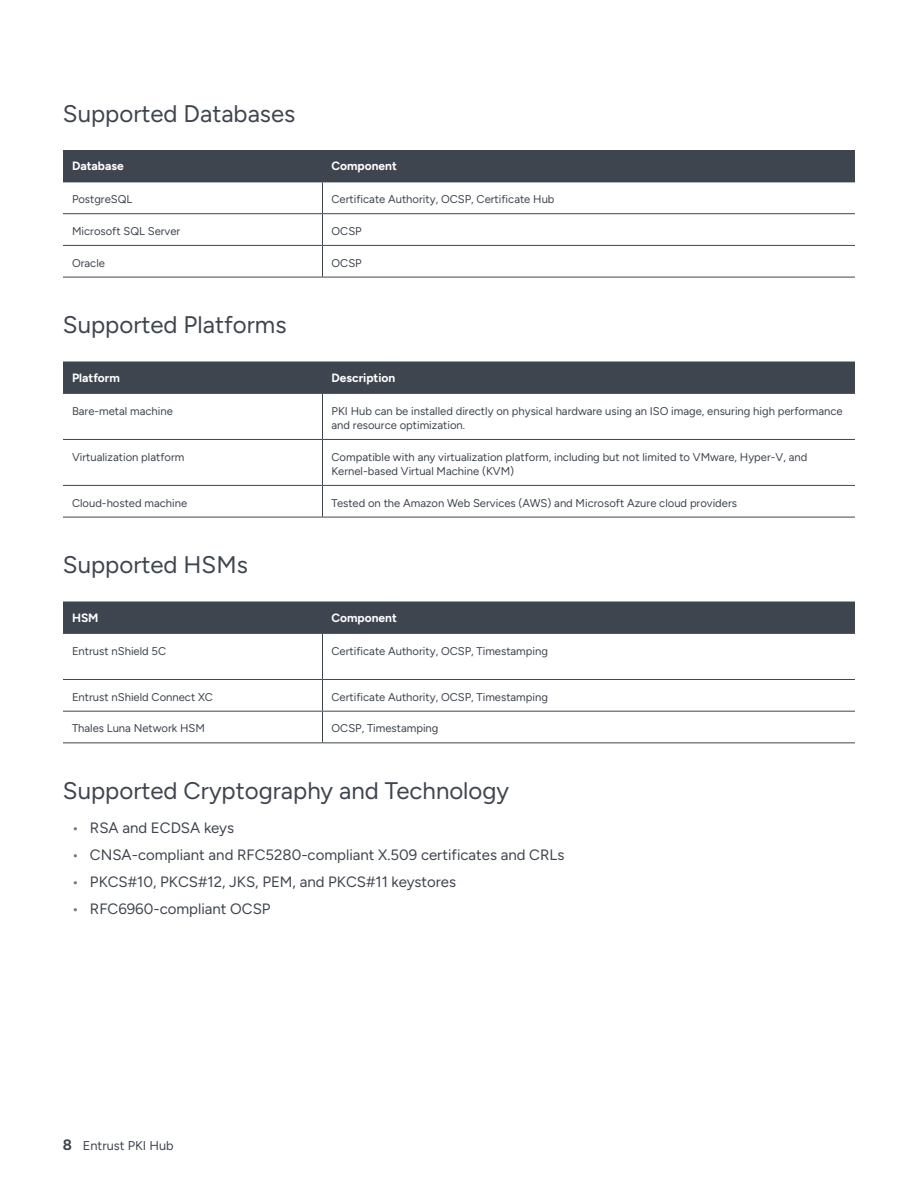
<style>
.page{position:relative;width:918px;height:1188px;background:#fff}
.page>*{position:absolute;margin:0;border:0;box-sizing:border-box;transform-origin:0 0}
.t1{font:24px "Figtree";color:#3f454f}
.t2{font:15px "Figtree";color:#3f454f}
.t3{font:12.75px "Figtree";color:#3f454f}
.t4{font:700 12px "Figtree";color:#fff}
.t5{font:11.25px/14.2px "Figtree";color:#3f454f}
.s1{color:#6f747b}
.s2{font-weight:700;font-size:15px}
</style>
<div class="page">
<div style="left:63px;top:150px;width:792px;height:32px;background:#3f454f"></div>
<hr style="left:322px;top:182px;width:1px;height:31px;background:#3f454f">
<hr style="left:63px;top:213px;width:259px;height:1px;background:#3f454f">
<hr style="left:322px;top:213px;width:533px;height:1px;background:#3f454f">
<hr style="left:322px;top:214px;width:1px;height:31px;background:#3f454f">
<hr style="left:63px;top:245px;width:259px;height:1px;background:#3f454f">
<hr style="left:322px;top:245px;width:533px;height:1px;background:#3f454f">
<hr style="left:322px;top:246px;width:1px;height:31px;background:#3f454f">
<hr style="left:63px;top:277px;width:259px;height:1px;background:#3f454f">
<hr style="left:322px;top:277px;width:533px;height:1px;background:#3f454f">
<div style="left:63px;top:362px;width:792px;height:32px;background:#3f454f"></div>
<hr style="left:322px;top:394px;width:1px;height:45px;background:#3f454f">
<hr style="left:63px;top:439px;width:259px;height:1px;background:#3f454f">
<hr style="left:322px;top:439px;width:533px;height:1px;background:#3f454f">
<hr style="left:322px;top:440px;width:1px;height:45px;background:#3f454f">
<hr style="left:63px;top:485px;width:259px;height:1px;background:#3f454f">
<hr style="left:322px;top:485px;width:533px;height:1px;background:#3f454f">
<hr style="left:322px;top:486px;width:1px;height:31px;background:#3f454f">
<hr style="left:63px;top:517px;width:259px;height:1px;background:#3f454f">
<hr style="left:322px;top:517px;width:533px;height:1px;background:#3f454f">
<div style="left:63px;top:602px;width:792px;height:32px;background:#3f454f"></div>
<hr style="left:322px;top:634px;width:1px;height:45px;background:#3f454f">
<hr style="left:63px;top:679px;width:259px;height:1px;background:#3f454f">
<hr style="left:322px;top:679px;width:533px;height:1px;background:#3f454f">
<hr style="left:322px;top:680px;width:1px;height:31px;background:#3f454f">
<hr style="left:63px;top:711px;width:259px;height:1px;background:#3f454f">
<hr style="left:322px;top:711px;width:533px;height:1px;background:#3f454f">
<hr style="left:322px;top:712px;width:1px;height:30px;background:#3f454f">
<hr style="left:63px;top:742px;width:259px;height:1px;background:#3f454f">
<hr style="left:322px;top:742px;width:533px;height:1px;background:#3f454f">
<h1 class="t1" style="left:63px;top:100px;width:234px">Supported Databases</h1>
<p class="t4" style="left:72px;top:159px;width:53px">Database</p>
<p class="t4" style="left:332px;top:159px;width:67px">Component</p>
<p class="t5" style="left:72px;top:192px;width:62px">PostgreSQL</p>
<p class="t5" style="left:332px;top:192px;width:225px">Certificate Authority, OCSP, Certificate Hub</p>
<p class="t5" style="left:72px;top:224px;width:110px">Microsoft SQL Server</p>
<p class="t5" style="left:332px;top:224px;width:32px">OCSP</p>
<p class="t5" style="left:72px;top:256px;width:34px">Oracle</p>
<p class="t5" style="left:332px;top:256px;width:32px">OCSP</p>
<h1 class="t1" style="left:63px;top:311px;width:225px">Supported Platforms</h1>
<p class="t4" style="left:72px;top:371px;width:49px">Platform</p>
<p class="t4" style="left:332px;top:371px;width:65px">Description</p>
<p class="t5" style="left:72px;top:404px;width:102px">Bare-metal machine</p>
<p class="t5" style="left:332px;top:404px;width:513px">PKI Hub can be installed directly on physical hardware using an ISO image, ensuring high performance and resource optimization.</p>
<p class="t5" style="left:72px;top:450px;width:114px">Virtualization platform</p>
<p class="t5" style="left:332px;top:450px;width:477px">Compatible with any virtualization platform, including but not limited to VMware, Hyper-V, and<br>Kernel-based Virtual Machine (KVM)</p>
<p class="t5" style="left:72px;top:496px;width:117px">Cloud-hosted machine</p>
<p class="t5" style="left:332px;top:496px;width:407px">Tested on the Amazon Web Services (AWS) and Microsoft Azure cloud providers</p>
<h1 class="t1" style="left:63px;top:551px;width:186px">Supported HSMs</h1>
<p class="t4" style="left:72px;top:611px;width:28px">HSM</p>
<p class="t4" style="left:332px;top:611px;width:67px">Component</p>
<p class="t5" style="left:72px;top:644px;width:96px">Entrust nShield 5C</p>
<p class="t5" style="left:332px;top:644px;width:218px">Certificate Authority, OCSP, Timestamping</p>
<p class="t5" style="left:72px;top:690px;width:143px">Entrust nShield Connect XC</p>
<p class="t5" style="left:332px;top:690px;width:218px">Certificate Authority, OCSP, Timestamping</p>
<p class="t5" style="left:72px;top:721px;width:135px">Thales Luna Network HSM</p>
<p class="t5" style="left:332px;top:721px;width:109px">OCSP, Timestamping</p>
<h1 class="t1" style="left:63px;top:777px;width:448px">Supported Cryptography and Technology</h1>
<h2 class="t2" style="left:72px;top:819px;width:164px"><span class="s1">•</span> RSA and ECDSA keys</h2>
<h2 class="t2" style="left:72px;top:846px;width:494px"><span class="s1">•</span> CNSA-compliant and RFC5280-compliant X.509 certificates and CRLs</h2>
<h2 class="t2" style="left:72px;top:873px;width:386px"><span class="s1">•</span> PKCS#10, PKCS#12, JKS, PEM, and PKCS#11 keystores</h2>
<h2 class="t2" style="left:72px;top:900px;width:200px"><span class="s1">•</span> RFC6960-compliant OCSP</h2>
<p class="t3" style="left:63px;top:1138px;width:112px"><span class="s2">8</span> Entrust PKI Hub</p>
</div>
